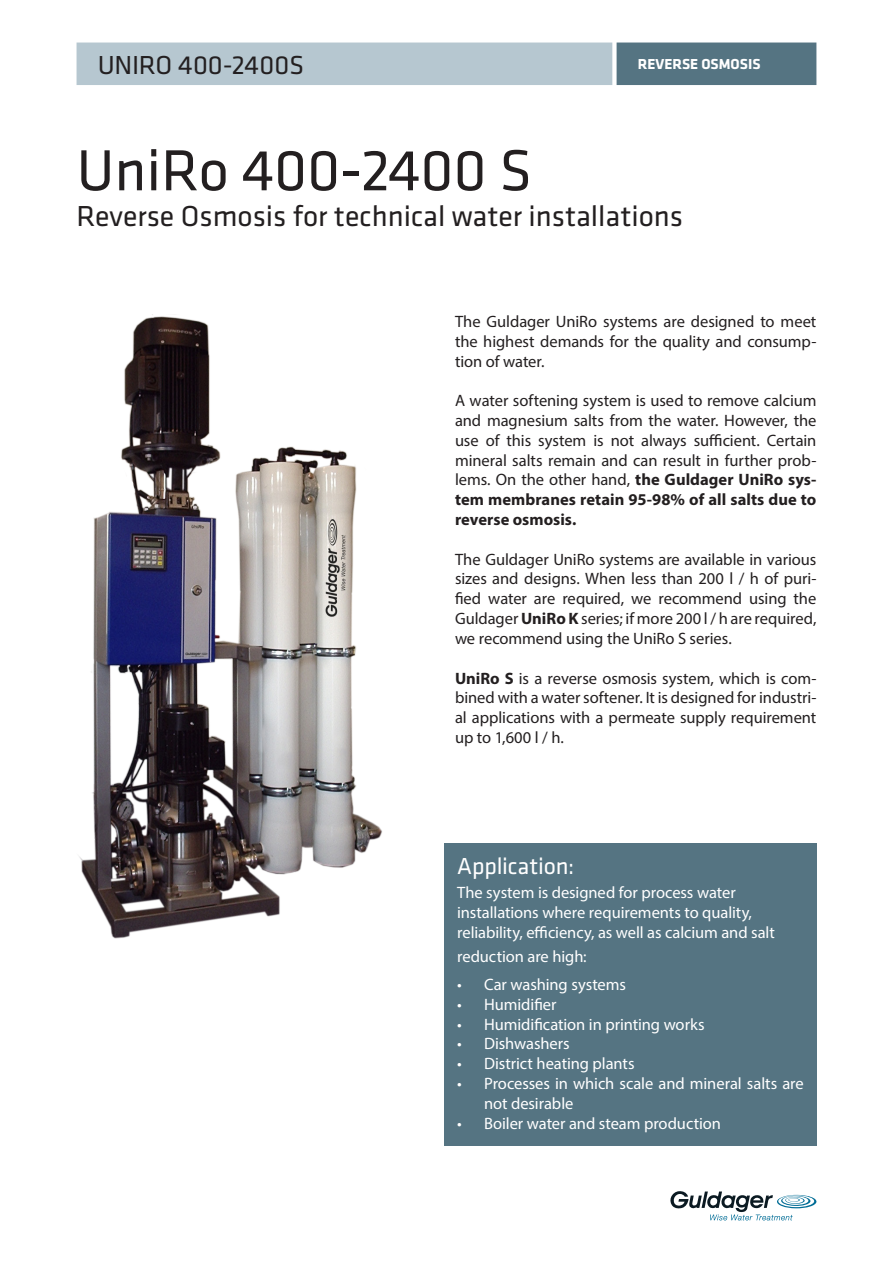
<style>
.page{position:relative;width:893px;height:1263px;background:#fff}
.page>*{position:absolute;margin:0;border:0;box-sizing:border-box;transform-origin:0 0}
.t1{font:60px "Klavika";color:#231f20}
.t2{font:30px "Klavika";color:#231f20}
.t3{font:27px "Klavika";letter-spacing:-.005em;color:#231f20}
.t4{font:24px "Klavika";letter-spacing:-.01em;color:#fff}
.t5{font:16.5px/19.8px "Myriad Pro";letter-spacing:-.005em;color:#231f20;text-align:justify}
.t6{font:16.5px/19.8px "Myriad Pro";letter-spacing:-.005em;color:#fff}
.t7{font:700 15px "Klavika";color:#fff}
.s1{font-weight:700}
</style>
<div class="page">
<div style="left:77px;top:43px;width:535px;height:42px;background:#b6c7d0"></div>
<div style="left:617px;top:43px;width:199px;height:42px;background:#557482"></div>
<img style="left:79px;top:316px;width:303px;height:623px">
<div style="left:444px;top:843px;width:372px;height:303px;background:#557482"></div>
<svg style="left:670px;top:1191px;width:146px;height:29px"></svg>
<p class="t3" style="left:98px;top:47px;width:208px">UNIRO 400-2400S</p>
<p class="t7" style="left:638px;top:54px;width:124px">REVERSE OSMOSIS</p>
<p class="t1" style="left:77px;top:131px;width:457px">UniRo 400-2400 S</p>
<p class="t2" style="left:77px;top:197px;width:608px">Reverse Osmosis for technical water installations</p>
<p class="t5" style="left:455px;top:311px;width:363px">The Guldager UniRo systems are designed to meet the highest demands for the quality and consump&shy;tion of water.</p>
<p class="t5" style="left:455px;top:391px;width:363px">A water softening system is used to remove calcium and magnesium salts from the water. However, the use of this system is not always sufficient. Certain mineral salts remain and can result in further prob&shy;lems. On the other hand, <span class="s1">the Guldager UniRo sys&shy;tem membranes retain 95-98% of all salts due to reverse osmosis.</span></p>
<p class="t5" style="left:455px;top:549px;width:363px">The Guldager UniRo systems are available in various sizes and designs. When less than 200 l / h of puri&shy;fied water are required, we recommend using the Guldager <span class="s1">UniRo K</span> series; if more 200 l / h are required, we recommend using the UniRo S series.</p>
<p class="t5" style="left:455px;top:668px;width:363px"><span class="s1">UniRo S</span> is a reverse osmosis system, which is com&shy;bined with a water softener. It is designed for industri&shy;al applications with a permeate supply requirement up to 1,600 l / h.</p>
<p class="t4" style="left:457px;top:850px;width:119px">Application:</p>
<p class="t6" style="left:457px;top:882px;width:319px">The system is designed for process water installations where requirements to quality, reliability, efficiency, as well as calcium and salt</p>
<p class="t6" style="left:457px;top:946px;width:131px">reduction are high:</p>
<p class="t6" style="left:457px;top:974px;width:170px">• Car washing systems</p>
<p class="t6" style="left:457px;top:994px;width:101px">• Humidifier</p>
<p class="t6" style="left:457px;top:1014px;width:249px">• Humidification in printing works</p>
<p class="t6" style="left:457px;top:1034px;width:114px">• Dishwashers</p>
<p class="t6" style="left:457px;top:1053px;width:179px">• District heating plants</p>
<p class="t6" style="left:484px;top:1073px;width:321px;text-indent:-27px">• Processes in which scale and mineral salts are not desirable</p>
<p class="t6" style="left:457px;top:1113px;width:265px">• Boiler water and steam production</p>
</div>
